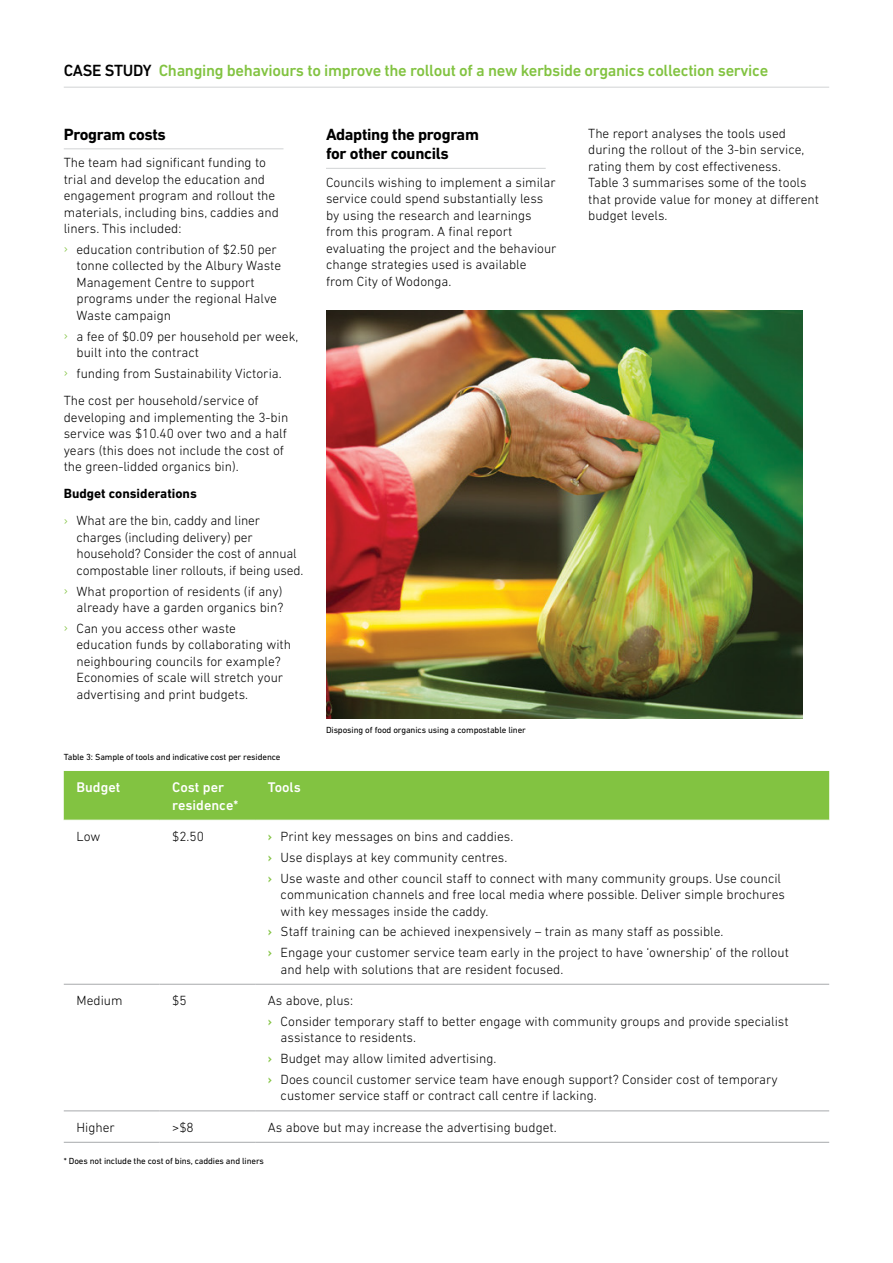
<style>
.page{position:relative;width:893px;height:1263px;background:#fff}
.page>*{position:absolute;margin:0;border:0;box-sizing:border-box;transform-origin:0 0}
.t1{font:500 16.5px "DIN Next LT Pro";letter-spacing:-.02em;color:#82c341}
.Heading_3{font:700 16.5px/19.5px "DIN Next LT Pro";letter-spacing:-.02em;color:#000}
.Table_Header{font:500 14.25px/17.2px "DIN Next LT Pro";color:#fff}
.Body_Copy{font:300 13.5px/16.5px "DIN Next LT Pro";color:#000}
.Table_Copy{font:300 13.5px "DIN Next LT Pro";color:#000}
.Body_Copy-2{font:700 13.5px "DIN Next LT Pro";color:#000}
.Disclaimer{font:9px "DIN Next LT Pro";letter-spacing:-.01em;color:#000}
.s1{color:#000}
.s2{color:#82c341}
.s3{font-weight:500;color:#82c341}
</style>
<div class="page">
<hr style="left:64px;top:87px;width:765px;height:1px;background:#d1d3d4">
<hr style="left:64px;top:148px;width:219px;height:1px;background:#d1d3d4">
<hr style="left:326px;top:168px;width:220px;height:1px;background:#d1d3d4">
<div style="left:64px;top:771px;width:765px;height:49px;background:#82c341"></div>
<hr style="left:64px;top:984px;width:95px;height:1px;background:#a7a9ac">
<hr style="left:159px;top:984px;width:96px;height:1px;background:#a7a9ac">
<hr style="left:255px;top:984px;width:574px;height:1px;background:#a7a9ac">
<hr style="left:64px;top:1110px;width:95px;height:1px;background:#a7a9ac">
<hr style="left:159px;top:1110px;width:96px;height:1px;background:#a7a9ac">
<hr style="left:255px;top:1110px;width:574px;height:1px;background:#a7a9ac">
<hr style="left:64px;top:1142px;width:95px;height:1px;background:#a7a9ac">
<hr style="left:159px;top:1142px;width:96px;height:1px;background:#a7a9ac">
<hr style="left:255px;top:1142px;width:574px;height:1px;background:#a7a9ac">
<img style="left:326px;top:310px;width:476px;height:409px">
<p class="t1" style="left:64px;top:61px;width:706px"><span class="s1">CASE STUDY</span> Changing behaviours to improve the rollout of a new kerbside organics collection service</p>
<p class="Heading_3" style="left:64px;top:125px;width:104px">Program costs</p>
<p class="Body_Copy" style="left:64px;top:154px;width:217px">The team had significant funding to trial and develop the education and engagement program and rollout the materials, including bins, caddies and liners. This included:</p>
<p class="Body_Copy" style="left:77px;top:241px;width:206px;text-indent:-13px"><span class="s2">›</span> education contribution of $2.50 per tonne collected by the Albury Waste<br>Management Centre to support programs under the regional Halve<br>Waste campaign</p>
<p class="Body_Copy" style="left:77px;top:328px;width:223px;text-indent:-13px"><span class="s2">›</span> a fee of $0.09 per household per week, built into the contract</p>
<p class="Body_Copy" style="left:64px;top:365px;width:219px"><span class="s2">›</span> funding from Sustainability Victoria.</p>
<p class="Body_Copy" style="left:64px;top:392px;width:226px">The cost per household/service of developing and implementing the 3-bin service was $10.40 over two and a half years (this does not include the cost of the green-lidded organics bin).</p>
<p class="Body_Copy-2" style="left:64px;top:486px;width:135px">Budget considerations</p>
<p class="Body_Copy" style="left:77px;top:512px;width:228px;text-indent:-13px"><span class="s2">›</span> What are the bin, caddy and liner charges (including delivery) per household? Consider the cost of annual compostable liner rollouts, if being used.</p>
<p class="Body_Copy" style="left:64px;top:582px;width:221px;text-align:right"><span class="s2">›</span> What proportion of residents (if any) already have a garden organics bin?</p>
<p class="Body_Copy" style="left:77px;top:620px;width:216px;text-indent:-13px"><span class="s2">›</span> Can you access other waste education funds by collaborating with neighbouring councils for example?<br>Economies of scale will stretch your advertising and print budgets.</p>
<p class="Heading_3" style="left:326px;top:125px;width:154px">Adapting the program for other councils</p>
<p class="Body_Copy" style="left:326px;top:174px;width:232px">Councils wishing to implement a similar service could spend substantially less by using the research and learnings from this program. A final report evaluating the project and the behaviour change strategies used is available from City of Wodonga.</p>
<p class="Disclaimer" style="left:326px;top:725px;width:201px">Disposing of food organics using a compostable liner</p>
<p class="Body_Copy" style="left:588px;top:125px;width:232px">The report analyses the tools used during the rollout of the 3-bin service, rating them by cost effectiveness.<br>Table 3 summarises some of the tools that provide value for money at different budget levels.</p>
<p class="Disclaimer" style="left:64px;top:752px;width:218px">Table 3: Sample of tools and indicative cost per residence</p>
<p class="Table_Header" style="left:77px;top:779px;width:45px">Budget</p>
<p class="Table_Header" style="left:172px;top:779px;width:68px">Cost per residence*</p>
<p class="Table_Header" style="left:268px;top:779px;width:34px">Tools</p>
<p class="Table_Copy" style="left:77px;top:829px;width:25px">Low</p>
<p class="Table_Copy" style="left:172px;top:829px;width:33px">$2.50</p>
<p class="Body_Copy" style="left:268px;top:828px;width:247px"><span class="s3">›</span> Print key messages on bins and caddies.</p>
<p class="Body_Copy" style="left:268px;top:849px;width:241px"><span class="s3">›</span> Use displays at key community centres.</p>
<p class="Body_Copy" style="left:281px;top:869px;width:506px;text-indent:-13px"><span class="s3">›</span> Use waste and other council staff to connect with many community groups. Use council communication channels and free local media where possible. Deliver simple brochures with key messages inside the caddy.</p>
<p class="Body_Copy" style="left:268px;top:923px;width:457px"><span class="s3">›</span> Staff training can be achieved inexpensively – train as many staff as possible.</p>
<p class="Body_Copy" style="left:281px;top:944px;width:510px;text-indent:-13px"><span class="s3">›</span> Engage your customer service team early in the project to have ‘ownership’ of the rollout and help with solutions that are resident focused.</p>
<p class="Table_Copy" style="left:77px;top:993px;width:48px">Medium</p>
<p class="Table_Copy" style="left:172px;top:993px;width:16px">$5</p>
<p class="Table_Copy" style="left:268px;top:993px;width:87px">As above, plus:</p>
<p class="Body_Copy" style="left:281px;top:1013px;width:509px;text-indent:-13px"><span class="s3">›</span> Consider temporary staff to better engage with community groups and provide specialist assistance to residents.</p>
<p class="Body_Copy" style="left:268px;top:1050px;width:230px"><span class="s3">›</span> Budget may allow limited advertising.</p>
<p class="Body_Copy" style="left:281px;top:1071px;width:499px;text-indent:-13px"><span class="s3">›</span> Does council customer service team have enough support? Consider cost of temporary customer service staff or contract call centre if lacking.</p>
<p class="Table_Copy" style="left:77px;top:1119px;width:40px">Higher</p>
<p class="Table_Copy" style="left:172px;top:1119px;width:23px">&gt;$8</p>
<p class="Table_Copy" style="left:268px;top:1119px;width:290px">As above but may increase the advertising budget.</p>
<p class="Disclaimer" style="left:64px;top:1155px;width:202px">* Does not include the cost of bins, caddies and liners</p>
</div>
